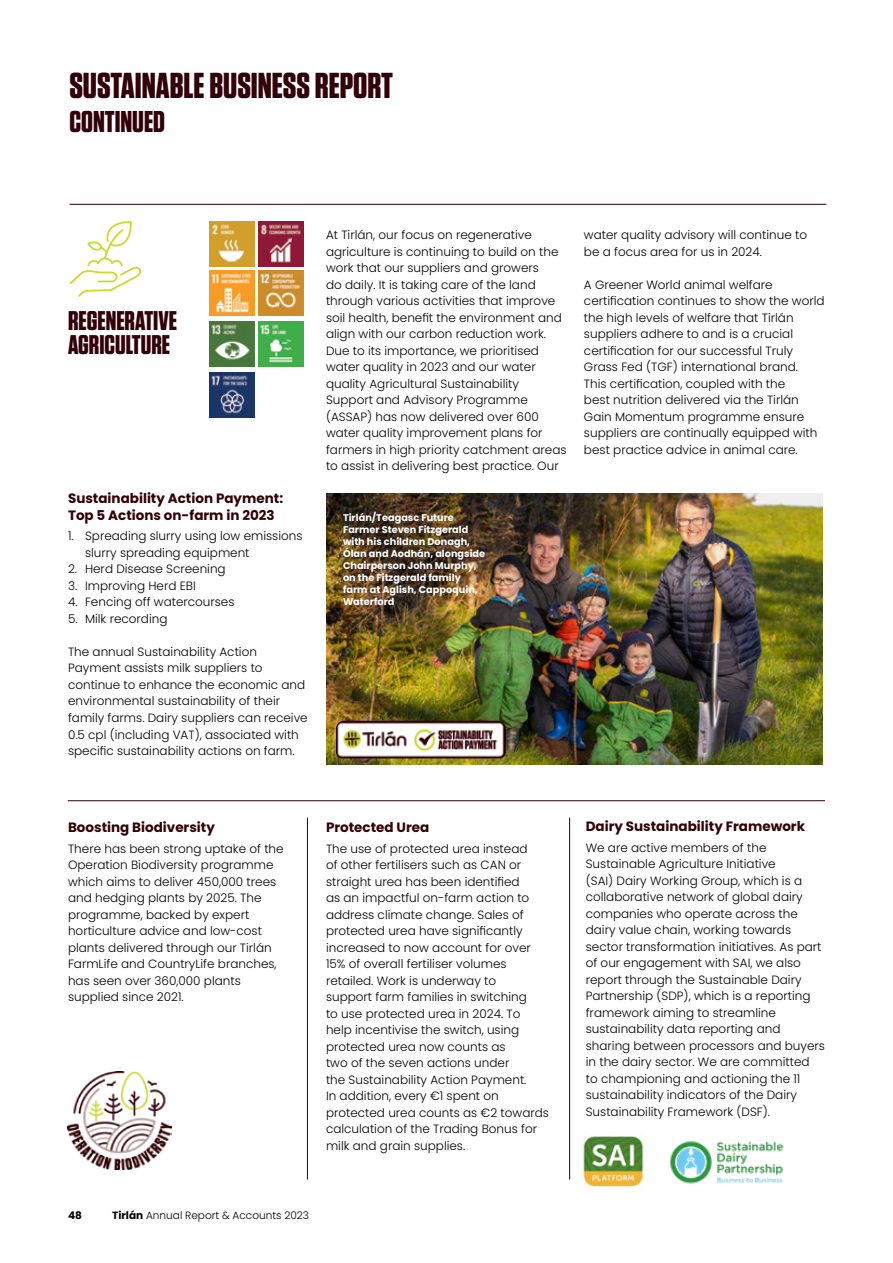
<style>
.page{position:relative;width:893px;height:1263px;background:#fff}
.page>*{position:absolute;margin:0;border:0;box-sizing:border-box;transform-origin:0 0}
.t1{font:700 36px "Tungsten";color:#310008}
.t2{font:700 30px "Tungsten";color:#310008}
.t3{font:700 27px/24px "Tungsten";color:#310008}
.t4{font:700 13.5px/16.5px "Poppins";color:#310008}
.t5{font:300 12px/16.5px "Poppins";color:#000}
.t6{font:300 10.5px "Poppins";color:#000}
.t7{font:700 10.5px "Poppins";color:#000}
.t8{font:700 9.75px/12px "Poppins";color:#fff}
.s1{font-weight:700}
</style>
<div class="page">
<img style="left:258px;top:221px;width:45px;height:45px">
<img style="left:209px;top:321px;width:45px;height:45px">
<img style="left:209px;top:221px;width:45px;height:45px">
<img style="left:258px;top:270px;width:45px;height:45px">
<img style="left:209px;top:372px;width:45px;height:45px">
<img style="left:209px;top:270px;width:45px;height:45px">
<img style="left:259px;top:321px;width:45px;height:45px">
<svg style="left:69px;top:221px;width:72px;height:76px"></svg>
<hr style="left:69px;top:204px;width:757px;height:1px;background:#310008">
<hr style="left:307px;top:818px;width:1px;height:361px;background:#310008">
<hr style="left:569px;top:818px;width:1px;height:361px;background:#310008">
<hr style="left:68px;top:800px;width:757px;height:1px;background:#310008">
<img style="left:326px;top:493px;width:496px;height:271px">
<img style="left:336px;top:721px;width:170px;height:37px">
<img style="left:583px;top:1136px;width:61px;height:52px">
<img style="left:669px;top:1141px;width:115px;height:43px">
<img style="left:68px;top:1071px;width:103px;height:99px">
<h1 class="t1" style="left:69px;top:66px;width:325px">SUSTAINABLE BUSINESS REPORT</h1>
<h2 class="t2" style="left:69px;top:105px;width:97px">CONTINUED</h2>
<h3 class="t3" style="left:68px;top:309px;width:111px">REGENERATIVE<br>AGRICULTURE</h3>
<p class="t4" style="left:68px;top:490px;width:217px">Sustainability Action Payment:<br>Top 5 Actions on-farm in 2023</p>
<p class="t5" style="left:85px;top:528px;width:219px;text-indent:-17px">1. Spreading slurry using low emissions slurry spreading equipment</p>
<p class="t5" style="left:68px;top:561px;width:159px">2. Herd Disease Screening</p>
<p class="t5" style="left:68px;top:578px;width:129px">3. Improving Herd EBI</p>
<p class="t5" style="left:68px;top:594px;width:168px">4. Fencing off watercourses</p>
<p class="t5" style="left:68px;top:611px;width:101px">5. Milk recording</p>
<p class="t5" style="left:68px;top:644px;width:241px">The annual Sustainability Action Payment assists milk suppliers to continue to enhance the economic and environmental sustainability of their family farms. Dairy suppliers can receive 0.5 cpl (including VAT), associated with specific sustainability actions on farm.</p>
<p class="t5" style="left:326px;top:227px;width:242px">At Tirlán, our focus on regenerative agriculture is continuing to build on the work that our suppliers and growers<br>do daily. It is taking care of the land through various activities that improve soil health, benefit the environment and align with our carbon reduction work.<br>Due to its importance, we prioritised water quality in 2023 and our water quality Agricultural Sustainability Support and Advisory Programme (ASSAP) has now delivered over 600 water quality improvement plans for farmers in high priority catchment areas to assist in delivering best practice. Our</p>
<p class="t5" style="left:584px;top:227px;width:225px">water quality advisory will continue to be a focus area for us in 2024.</p>
<p class="t5" style="left:584px;top:276px;width:242px">A Greener World animal welfare certification continues to show the world the high levels of welfare that Tirlán suppliers adhere to and is a crucial certification for our successful Truly Grass Fed (TGF) international brand.<br>This certification, coupled with the<br>best nutrition delivered via the Tirlán Gain Momentum programme ensure suppliers are continually equipped with best practice advice in animal care.</p>
<p class="t8" style="left:343px;top:511px;width:144px">Tirlán/Teagasc Future<br>Farmer Steven Fitzgerald with his children Donagh,<br>Ólan and Aodhán, alongside<br>Chairperson John Murphy, on the Fitzgerald family farm at Aglish, Cappoquin,<br>Waterford</p>
<p class="t4" style="left:68px;top:819px;width:148px">Boosting Biodiversity</p>
<p class="t5" style="left:68px;top:840px;width:217px">There has been strong uptake of the<br>Operation Biodiversity programme which aims to deliver 450,000 trees and hedging plants by 2025. The programme, backed by expert horticulture advice and low-cost plants delivered through our Tirlán<br>FarmLife and CountryLife branches, has seen over 360,000 plants supplied since 2021.</p>
<p class="t4" style="left:326px;top:819px;width:105px">Protected Urea</p>
<p class="t5" style="left:326px;top:840px;width:224px">The use of protected urea instead<br>of other fertilisers such as CAN or straight urea has been identified<br>as an impactful on-farm action to address climate change. Sales of protected urea have significantly increased to now account for over<br>15% of overall fertiliser volumes retailed. Work is underway to<br>support farm families in switching<br>to use protected urea in 2024. To help incentivise the switch, using protected urea now counts as<br>two of the seven actions under<br>the Sustainability Action Payment.<br>In addition, every €1 spent on protected urea counts as €2 towards calculation of the Trading Bonus for milk and grain supplies.</p>
<p class="t7" style="left:68px;top:1209px;width:15px">48</p>
<p class="t6" style="left:112px;top:1209px;width:198px"><span class="s1">Tirlán</span> Annual Report &amp; Accounts 2023</p>
<p class="t4" style="left:586px;top:818px;width:221px">Dairy Sustainability Framework</p>
<p class="t5" style="left:586px;top:839px;width:241px">We are active members of the Sustainable Agriculture Initiative<br>(SAI) Dairy Working Group, which is a collaborative network of global dairy companies who operate across the dairy value chain, working towards sector transformation initiatives. As part of our engagement with SAI, we also report through the Sustainable Dairy Partnership (SDP), which is a reporting framework aiming to streamline sustainability data reporting and sharing between processors and buyers in the dairy sector. We are committed<br>to championing and actioning the 11 sustainability indicators of the Dairy Sustainability Framework (DSF).</p>
</div>
